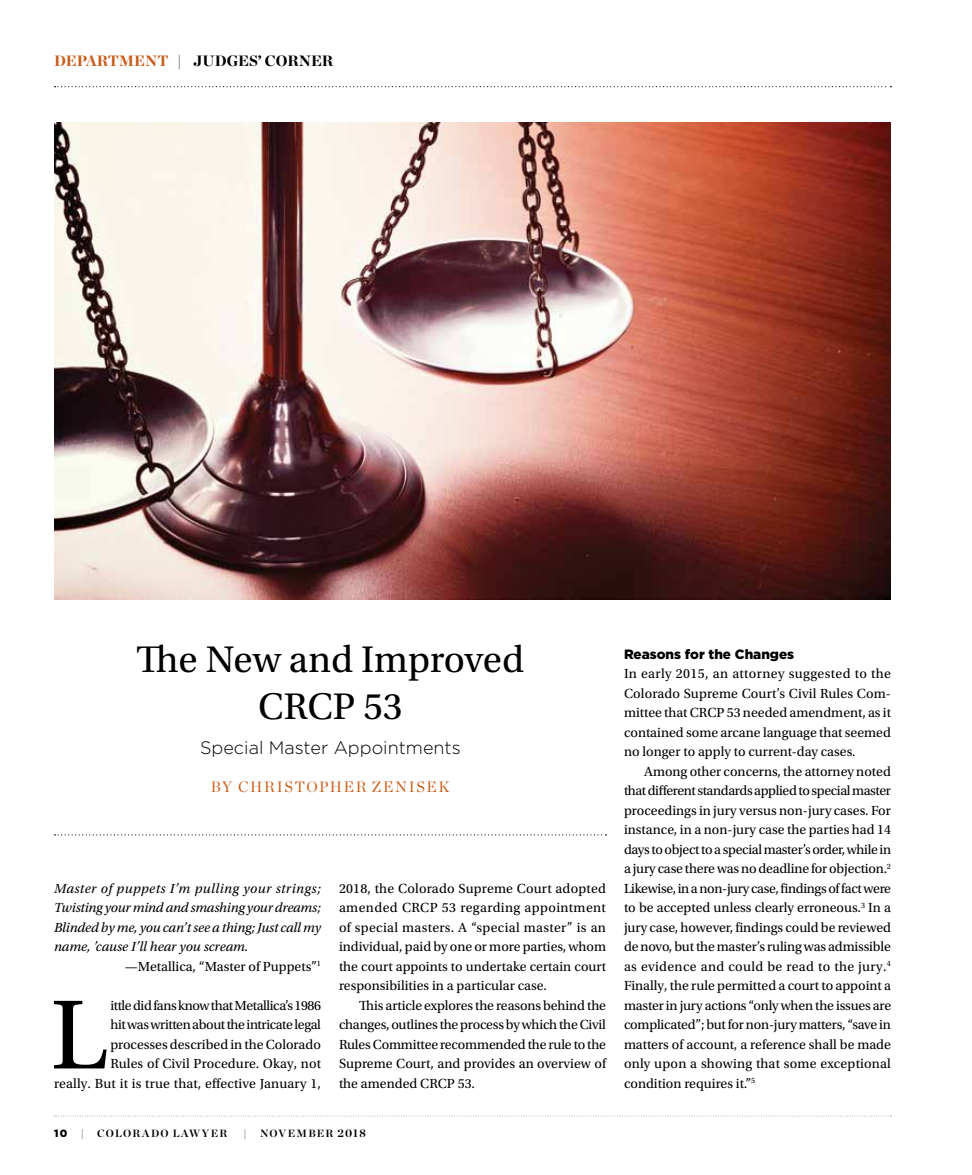
<style>
.page{position:relative;width:972px;height:1175px;background:#fff}
.page>*{position:absolute;margin:0;border:0;box-sizing:border-box;transform-origin:0 0}
.t1{font:103.5px "Utopia Std";color:#000}
.t2{font:39px/46.5px "Utopia Std";color:#000;text-align:center}
.t3{font:300 18px "Gotham";color:#000}
.t4{font:900 15px "Chronicle Display";color:#000}
.t5{font:15px "Chronicle Display";letter-spacing:.105em;color:#c85c1a}
.t6{font:13.8px/19.5px "Utopia Std";color:#000;text-align:justify}
.t7{font:italic 13.8px "Utopia Std";letter-spacing:-.005em;color:#000}
.t8{font:italic 13.8px "Utopia Std";letter-spacing:.03em;color:#000}
.t9{font:900 13.5px "Gotham";color:#000}
.t10{font:700 10.5px "Chronicle Display";letter-spacing:.12em;color:#000}
.t11{font:900 10.5px "Gotham";color:#000}
.s1{color:#c85c1a}
.s2{font-size:11.25px}
</style>
<div class="page">
<svg style="left:54px;top:1115px;width:838px;height:1px"></svg>
<svg style="left:55px;top:86px;width:836px;height:1px"></svg>
<svg style="left:55px;top:834px;width:551px;height:1px"></svg>
<img style="left:55px;top:122px;width:836px;height:477px">
<p class="t4" style="left:54px;top:48px;width:281px"><span class="s1">DEPARTMENT</span> | JUDGES’ CORNER</p>
<h2 class="t2" style="left:136px;top:637px;width:389px">The New and Improved<br>CRCP 53</h2>
<h3 class="t3" style="left:200px;top:736px;width:262px">Special Master Appointments</h3>
<p class="t5" style="left:211px;top:775px;width:240px">BY CHRISTOPHER ZENISEK</p>
<p class="t8" style="left:54px;top:881px;width:268px">Master of puppets I’m pulling your strings;</p>
<p class="t7" style="left:54px;top:900px;width:268px">Twisting your mind and smashing your dreams;</p>
<p class="t7" style="left:54px;top:919px;width:269px">Blinded by me, you can’t see a thing; Just call my</p>
<p class="t7" style="left:54px;top:939px;width:196px">name, ’cause I’ll hear you scream.</p>
<p class="t6" style="left:125px;top:957px;width:198px">—Metallica, “Master of Puppets”<sup>1</sup></p>
<h1 class="t1" style="left:51px;top:979px;width:58px">L</h1>
<p class="t6" style="left:54px;top:996px;width:269px;text-align:right">ittle did fans know that Metallica’s 1986<br>hit was written about the intricate legal processes described in the Colorado<br>Rules of Civil Procedure. Okay, not<br>really. But it is true that, effective January 1,</p>
<p class="t6" style="left:339px;top:879px;width:269px">2018, the Colorado Supreme Court adopted amended CRCP 53 regarding appointment of special masters. A “special master” is an individual, paid by one or more parties, whom the court appoints to undertake certain court responsibilities in a particular case.</p>
<p class="t6" style="left:339px;top:995px;width:269px;text-indent:20px">This article explores the reasons behind the changes, outlines the process by which the Civil Rules Committee recommended the rule to the Supreme Court, and provides an overview of the amended CRCP 53.</p>
<p class="t11" style="left:54px;top:1126px;width:15px">10</p>
<p class="t10" style="left:81px;top:1125px;width:5px">|</p>
<p class="t10" style="left:97px;top:1125px;width:132px">COLORADO LAWYER</p>
<p class="t10" style="left:244px;top:1125px;width:5px">|</p>
<p class="t10" style="left:260px;top:1125px;width:107px">NOVEMBER <span class="s2">2018</span></p>
<p class="t9" style="left:624px;top:644px;width:172px">Reasons for the Changes</p>
<p class="t6" style="left:624px;top:664px;width:269px">In early 2015, an attorney suggested to the Colorado Supreme Court’s Civil Rules Com&shy;mittee that CRCP 53 needed amendment, as it contained some arcane language that seemed no longer to apply to current-day cases.</p>
<p class="t6" style="left:624px;top:761px;width:269px;text-indent:20px">Among other concerns, the attorney noted that different standards applied to special master proceedings in jury versus non-jury cases. For instance, in a non-jury case the parties had 14 days to object to a special master’s order, while in a jury case there was no deadline for objection.<sup>2<br></sup>Likewise, in a non-jury case, findings of fact were to be accepted unless clearly erroneous.<sup>3</sup> In a jury case, however, findings could be reviewed de novo, but the master’s ruling was admissible as evidence and could be read to the jury.<sup>4<br></sup>Finally, the rule permitted a court to appoint a master in jury actions “only when the issues are complicated”; but for non-jury matters, “save in matters of account, a reference shall be made only upon a showing that some exceptional condition requires it.”<sup>5</sup></p>
</div>
